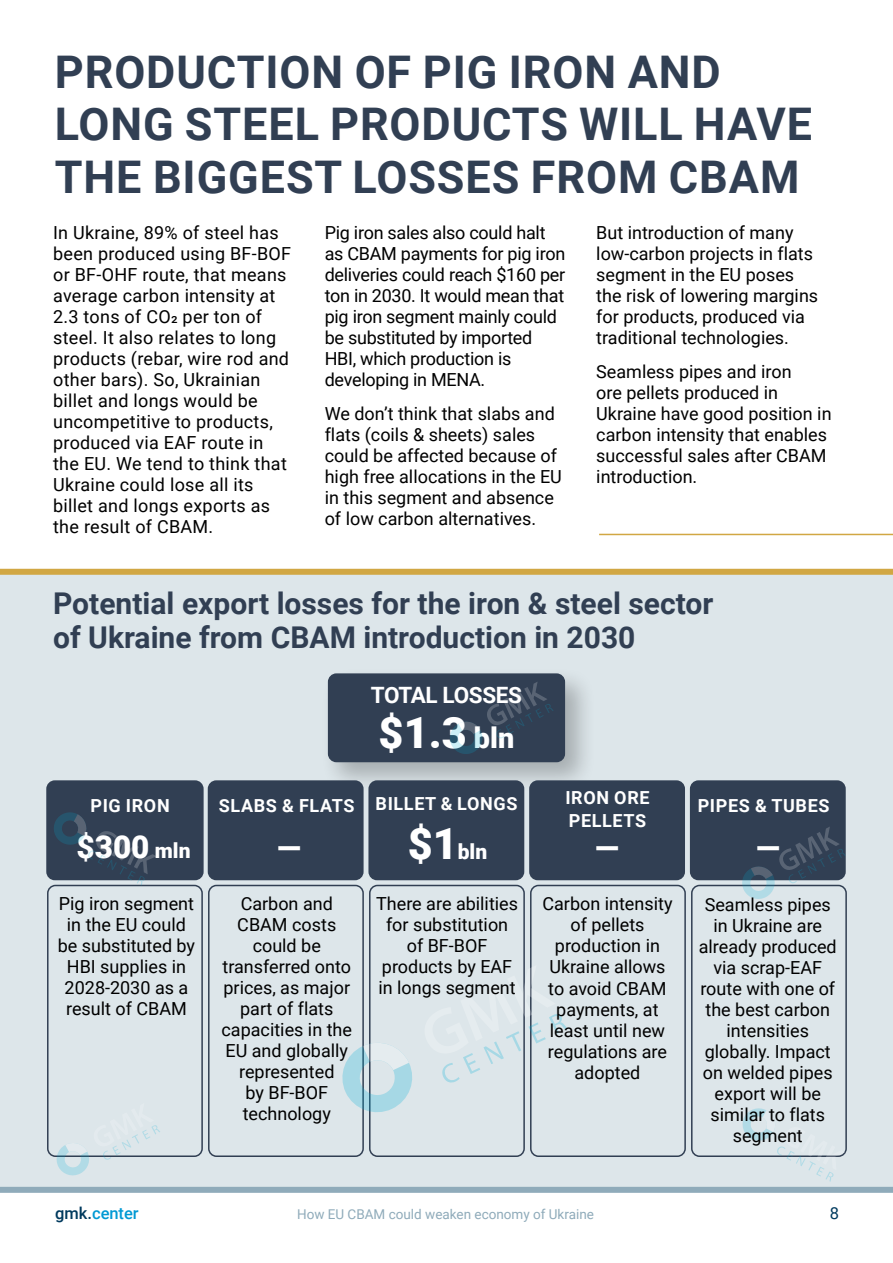
<style>
.page{position:relative;width:893px;height:1263px;background:#fff}
.page>*{position:absolute;margin:0;border:0;box-sizing:border-box;transform-origin:0 0}
.t1{font:700 45px/52.5px "Roboto";letter-spacing:.02em;color:#313f53}
.t2{font:900 43.2px "Roboto";color:#fff}
.t3{font:900 31.5px "Roboto";color:#fff}
.t4{font:700 30px/34.5px "Roboto";color:#313f53}
.t5{font:700 22.5px "Roboto";letter-spacing:-.015em;color:#fff}
.t6{font:900 21px "Roboto";color:#fff}
.t7{font:18px/21px "Roboto";color:#000}
.t8{font:700 18px/22.5px "Roboto";letter-spacing:.035em;color:#fff}
.t9{font:500 16.5px "Roboto";color:#0099d4}
.t10{font:16.5px "Roboto";color:#003a5e}
.t11{font:13.5px "Roboto";color:#8fabba}
.s1{font-size:28.8px}
.s2{font-size:21px}
.s3{font-size:43.2px}
.s4{color:#003a5e}
</style>
<div class="page">
<div style="left:0;top:575px;width:893px;height:612px;background:#dde6ea"></div>
<div style="left:0;top:569px;width:893px;height:6px;background:#d1a743"></div>
<hr style="left:599px;top:534px;width:294px;height:1px;background:#d1a743">
<div style="left:321px;top:666px;width:276px;height:127px;background:#000;opacity:.25"></div>
<div style="left:328px;top:673px;width:237px;height:89px;background:#313f53;border-radius:9px"></div>
<div style="left:46px;top:780px;width:158px;height:100px;background:#313f53;border-radius:9px"></div>
<div style="left:208px;top:780px;width:156px;height:100px;background:#313f53;border-radius:9px"></div>
<div style="left:529px;top:780px;width:156px;height:100px;background:#313f53;border-radius:9px"></div>
<div style="left:690px;top:780px;width:156px;height:100px;background:#313f53;border-radius:9px"></div>
<div style="left:368px;top:780px;width:156px;height:100px;background:#313f53;border-radius:9px"></div>
<div style="left:47px;top:885px;width:156px;height:272px;border:2px solid #313f53;border-radius:8px"></div>
<div style="left:208px;top:885px;width:156px;height:272px;border:2px solid #313f53;border-radius:8px"></div>
<div style="left:369px;top:885px;width:156px;height:272px;border:2px solid #313f53;border-radius:8px"></div>
<div style="left:530px;top:885px;width:156px;height:272px;border:2px solid #313f53;border-radius:8px"></div>
<div style="left:691px;top:885px;width:156px;height:272px;border:2px solid #313f53;border-radius:8px"></div>
<svg style="left:54px;top:1125px;width:106px;height:51px"></svg>
<svg style="left:740px;top:826px;width:106px;height:75px"></svg>
<svg style="left:740px;top:1106px;width:105px;height:76px"></svg>
<svg style="left:51px;top:812px;width:106px;height:74px"></svg>
<svg style="left:342px;top:965px;width:226px;height:152px"></svg>
<svg style="left:450px;top:682px;width:103px;height:72px"></svg>
<div style="left:0;top:1187px;width:893px;height:6px;background:#8fabba"></div>
<h1 class="t1" style="left:55px;top:44px;width:759px">PRODUCTION OF PIG IRON AND<br>LONG STEEL PRODUCTS WILL HAVE<br>THE BIGGEST LOSSES FROM CBAM</h1>
<p class="t7" style="left:53px;top:221px;width:239px">In Ukraine, 89% of steel has been produced using BF-BOF or BF-OHF route, that means average carbon intensity at<br>2.3 tons of CO2 per ton of steel. It also relates to long products (rebar, wire rod and other bars). So, Ukrainian billet and longs would be uncompetitive to products, produced via EAF route in the EU. We tend to think that<br>Ukraine could lose all its billet and longs exports as the result of CBAM.</p>
<p class="t7" style="left:325px;top:221px;width:242px">Pig iron sales also could halt as CBAM payments for pig iron deliveries could reach $160 per ton in 2030. It would mean that pig iron segment mainly could be substituted by imported<br>HBI, which production is developing in MENA.</p>
<p class="t7" style="left:596px;top:221px;width:223px">But introduction of many low-carbon projects in flats segment in the EU poses the risk of lowering margins for products, produced via traditional technologies.</p>
<p class="t7" style="left:596px;top:360px;width:237px">Seamless pipes and iron<br>ore pellets produced in<br>Ukraine have good position in carbon intensity that enables successful sales after CBAM introduction.</p>
<p class="t7" style="left:325px;top:402px;width:239px">We don’t think that slabs and flats (coils &amp; sheets) sales could be affected because of high free allocations in the EU in this segment and absence of low carbon alternatives.</p>
<h3 class="t4" style="left:53px;top:585px;width:662px">Potential export losses for the iron &amp; steel sector of Ukraine from CBAM introduction in 2030</h3>
<p class="t5" style="left:371px;top:679px;width:153px">TOTAL LOSSES</p>
<h2 class="t2" style="left:379px;top:702px;width:137px">$1.3 <span class="s1">bln</span></h2>
<p class="t8" style="left:565px;top:786px;width:86px">IRON ORE<br>PELLETS</p>
<p class="t8" style="left:90px;top:794px;width:81px">PIG IRON</p>
<p class="t8" style="left:219px;top:792px;width:300px">SLABS &amp; FLATS BILLET &amp; LONGS</p>
<p class="t8" style="left:698px;top:794px;width:133px">PIPES &amp; TUBES</p>
<h3 class="t3" style="left:77px;top:825px;width:116px">$300 <span class="s2">mln</span></h3>
<p class="t6" style="left:408px;top:837px;width:81px"><span class="s3">$1</span>bln</p>
<h3 class="t3" style="left:277px;top:826px;width:25px">—</h3>
<h3 class="t3" style="left:595px;top:826px;width:25px">—</h3>
<h3 class="t3" style="left:756px;top:826px;width:25px">—</h3>
<p class="t7" style="left:58px;top:893px;width:139px;text-align:center">Pig iron segment in the EU could be substituted by<br>HBI supplies in<br>2028-2030 as a result of CBAM</p>
<p class="t7" style="left:222px;top:893px;width:132px;text-align:center">Carbon and<br>CBAM costs could be transferred onto prices, as major part of flats capacities in the<br>EU and globally represented<br>by BF-BOF technology</p>
<p class="t7" style="left:376px;top:893px;width:143px;text-align:center">There are abilities for substitution of BF-BOF products by EAF in longs segment</p>
<p class="t7" style="left:542px;top:893px;width:132px;text-align:center">Carbon intensity of pellets production in<br>Ukraine allows to avoid CBAM payments, at least until new regulations are adopted</p>
<p class="t7" style="left:699px;top:893px;width:139px;text-align:center">Seamless pipes in Ukraine are already produced via scrap-EAF route with one of the best carbon intensities globally. Impact on welded pipes export will be similar to flats segment</p>
<p class="t9" style="left:55px;top:1201px;width:85px"><span class="s4">gmk.</span>center</p>
<p class="t11" style="left:297px;top:1205px;width:298px">How EU CBAM could weaken economy of Ukraine</p>
<p class="t10" style="left:830px;top:1202px;width:11px">8</p>
</div>
